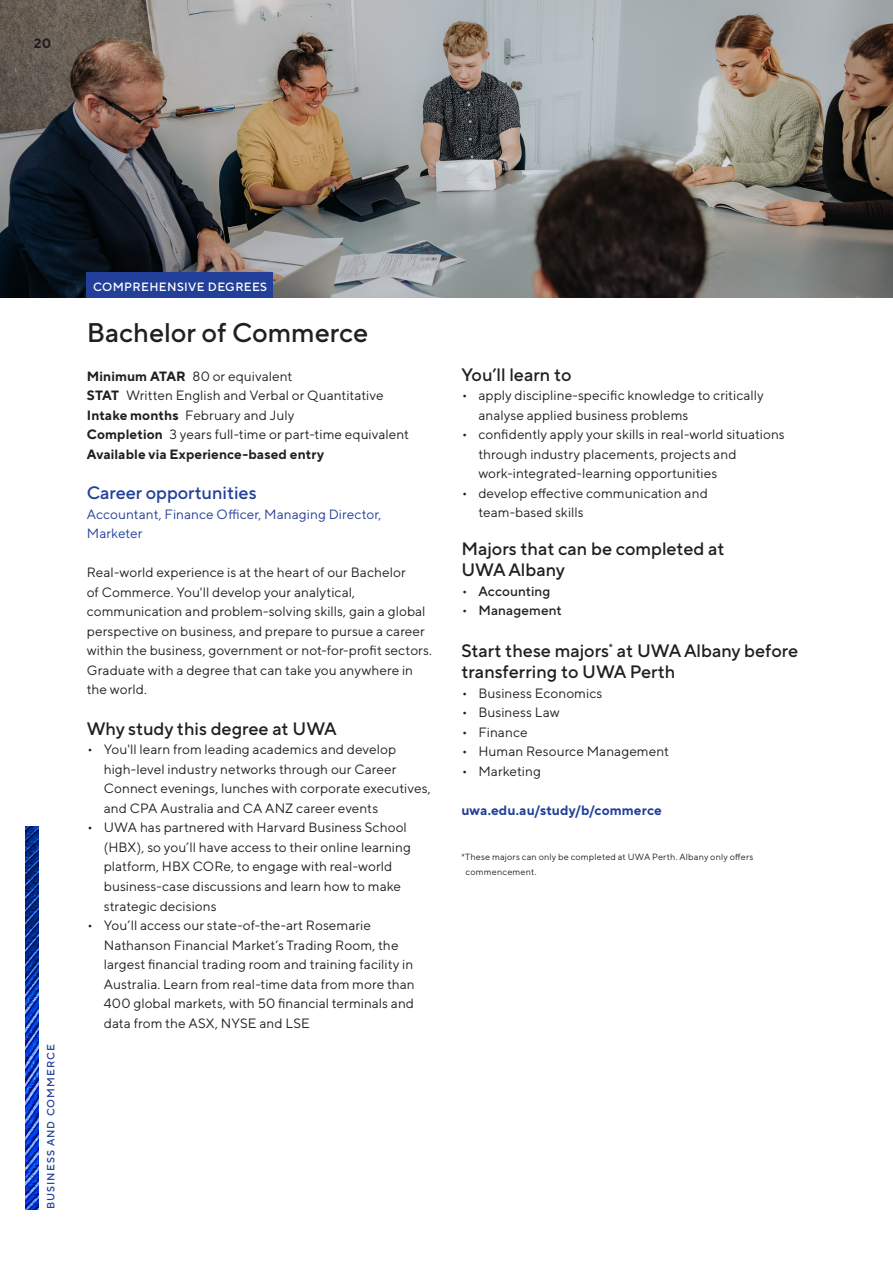
<style>
.page{position:relative;width:893px;height:1263px;background:#fff}
.page>*{position:absolute;margin:0;border:0;box-sizing:border-box;transform-origin:0 0}
._1__BACHELOR_COURSE_TITLE{font:500 27px "TT Norms Pro";color:#231f20}
._5__SUB_HEAD_H2_12pt{font:500 18px/21px "TT Norms Pro";color:#231f20}
._5__SUB_HEAD_H2_12pt-2{font:500 18px "TT Norms Pro";color:#223f99}
._4__COURSE_BODY_9pt{font:13.5px/19.5px "TT Norms Pro";letter-spacing:.005em;color:#231f20}
._2__ATAR_INFO_Nest_After_EnSp{font:13.5px "TT Norms Pro";letter-spacing:.005em;color:#231f20}
._4__COURSE_BODY_9pt-2{font:13.5px/19.5px "TT Norms Pro";letter-spacing:.005em;color:#223f99}
._3__ATAR_INFO_Nest_After_EnSp{font:700 13.5px "TT Norms Pro";letter-spacing:.01em;color:#231f20}
._8__URL{font:700 13.5px "TT Norms Pro";letter-spacing:.01em;color:#223f99}
.t1{font:500 13.5px "TT Norms Pro";letter-spacing:.01em;color:#231f20}
._0__Degree_Type_Tag{font:500 12px "TT Norms Pro";letter-spacing:.03em;color:#fff}
.t2{font:500 10.5px "TT Norms Pro";letter-spacing:.1em;color:#223f99}
.Notes_FIRST{font:9px/15px "TT Norms Pro";letter-spacing:.02em;color:#231f20}
.s1{font-weight:700}
.s2{font-weight:300;font-size:16.5px}
</style>
<div class="page">
<img style="left:0;top:0;width:893px;height:298px">
<div style="left:87px;top:272px;width:186px;height:26px;background:#223f99"></div>
<img style="left:26px;top:826px;width:12px;height:383px">
<p class="_3__ATAR_INFO_Nest_After_EnSp" style="left:34px;top:34px;width:19px">20</p>
<p class="t2" style="left:43px;top:1209px;width:167px;rotate:-90deg">BUSINESS AND COMMERCE</p>
<p class="_0__Degree_Type_Tag" style="left:93px;top:278px;width:175px">COMPREHENSIVE DEGREES</p>
<p class="_1__BACHELOR_COURSE_TITLE" style="left:87px;top:313px;width:283px">Bachelor of Commerce</p>
<p class="_2__ATAR_INFO_Nest_After_EnSp" style="left:87px;top:366px;width:207px"><span class="s1">Minimum ATAR</span> 80 or equivalent</p>
<p class="_2__ATAR_INFO_Nest_After_EnSp" style="left:87px;top:386px;width:298px"><span class="s1">STAT</span> Written English and Verbal or Quantitative</p>
<p class="_2__ATAR_INFO_Nest_After_EnSp" style="left:87px;top:405px;width:209px"><span class="s1">Intake months</span> February and July</p>
<p class="_2__ATAR_INFO_Nest_After_EnSp" style="left:87px;top:425px;width:324px"><span class="s1">Completion</span> 3 years full-time or part-time equivalent</p>
<p class="_3__ATAR_INFO_Nest_After_EnSp" style="left:87px;top:444px;width:239px">Available via Experience-based entry</p>
<p class="_5__SUB_HEAD_H2_12pt-2" style="left:87px;top:480px;width:171px">Career opportunities</p>
<p class="_4__COURSE_BODY_9pt-2" style="left:87px;top:503px;width:296px">Accountant, Finance Officer, Managing Director,<br>Marketer</p>
<p class="_4__COURSE_BODY_9pt" style="left:87px;top:562px;width:347px">Real-world experience is at the heart of our Bachelor<br>of Commerce. You'll develop your analytical, communication and problem-solving skills, gain a global perspective on business, and prepare to pursue a career within the business, government or not-for-profit sectors.<br>Graduate with a degree that can take you anywhere in the world.</p>
<p class="_5__SUB_HEAD_H2_12pt" style="left:87px;top:717px;width:251px">Why study this degree at UWA</p>
<p class="_4__COURSE_BODY_9pt" style="left:104px;top:739px;width:328px;text-indent:-17px"><span class="s2">•</span> You'll learn from leading academics and develop high-level industry networks through our Career Connect evenings, lunches with corporate executives, and CPA Australia and CA ANZ career events</p>
<p class="_4__COURSE_BODY_9pt" style="left:104px;top:817px;width:309px;text-indent:-17px"><span class="s2">•</span> UWA has partnered with Harvard Business School (HBX), so you’ll have access to their online learning platform, HBX CORe, to engage with real-world business-case discussions and learn how to make strategic decisions</p>
<p class="_4__COURSE_BODY_9pt" style="left:104px;top:914px;width:312px;text-indent:-17px"><span class="s2">•</span> You’ll access our state-of-the-art Rosemarie Nathanson Financial Market’s Trading Room, the largest financial trading room and training facility in Australia. Learn from real-time data from more than 400 global markets, with 50 financial terminals and data from the ASX, NYSE and LSE</p>
<p class="_5__SUB_HEAD_H2_12pt" style="left:461px;top:362px;width:112px">You’ll learn to</p>
<p class="_4__COURSE_BODY_9pt" style="left:478px;top:384px;width:287px;text-indent:-17px"><span class="s2">•</span> apply discipline-specific knowledge to critically analyse applied business problems</p>
<p class="_4__COURSE_BODY_9pt" style="left:478px;top:423px;width:308px;text-indent:-17px"><span class="s2">•</span> confidently apply your skills in real-world situations through industry placements, projects and work-integrated-learning opportunities</p>
<p class="_4__COURSE_BODY_9pt" style="left:478px;top:482px;width:231px;text-indent:-17px"><span class="s2">•</span> develop effective communication and team-based skills</p>
<p class="_5__SUB_HEAD_H2_12pt" style="left:461px;top:537px;width:265px">Majors that can be completed at<br>UWA Albany</p>
<p class="t1" style="left:461px;top:581px;width:90px"><span class="s2">•</span> Accounting</p>
<p class="t1" style="left:461px;top:600px;width:102px"><span class="s2">•</span> Management</p>
<p class="_5__SUB_HEAD_H2_12pt" style="left:461px;top:639px;width:338px">Start these majors<sup>*</sup> at UWA Albany before transferring to UWA Perth</p>
<p class="_4__COURSE_BODY_9pt" style="left:461px;top:682px;width:143px"><span class="s2">•</span> Business Economics</p>
<p class="_4__COURSE_BODY_9pt" style="left:461px;top:701px;width:100px"><span class="s2">•</span> Business Law</p>
<p class="_4__COURSE_BODY_9pt" style="left:461px;top:721px;width:68px"><span class="s2">•</span> Finance</p>
<p class="_4__COURSE_BODY_9pt" style="left:461px;top:740px;width:209px"><span class="s2">•</span> Human Resource Management</p>
<p class="_4__COURSE_BODY_9pt" style="left:461px;top:760px;width:81px"><span class="s2">•</span> Marketing</p>
<p class="_8__URL" style="left:461px;top:800px;width:202px">uwa.edu.au/study/b/commerce</p>
<p class="Notes_FIRST" style="left:466px;top:848px;width:289px;text-indent:-4px">*These majors can only be completed at UWA Perth. Albany only offers commencement.</p>
</div>
